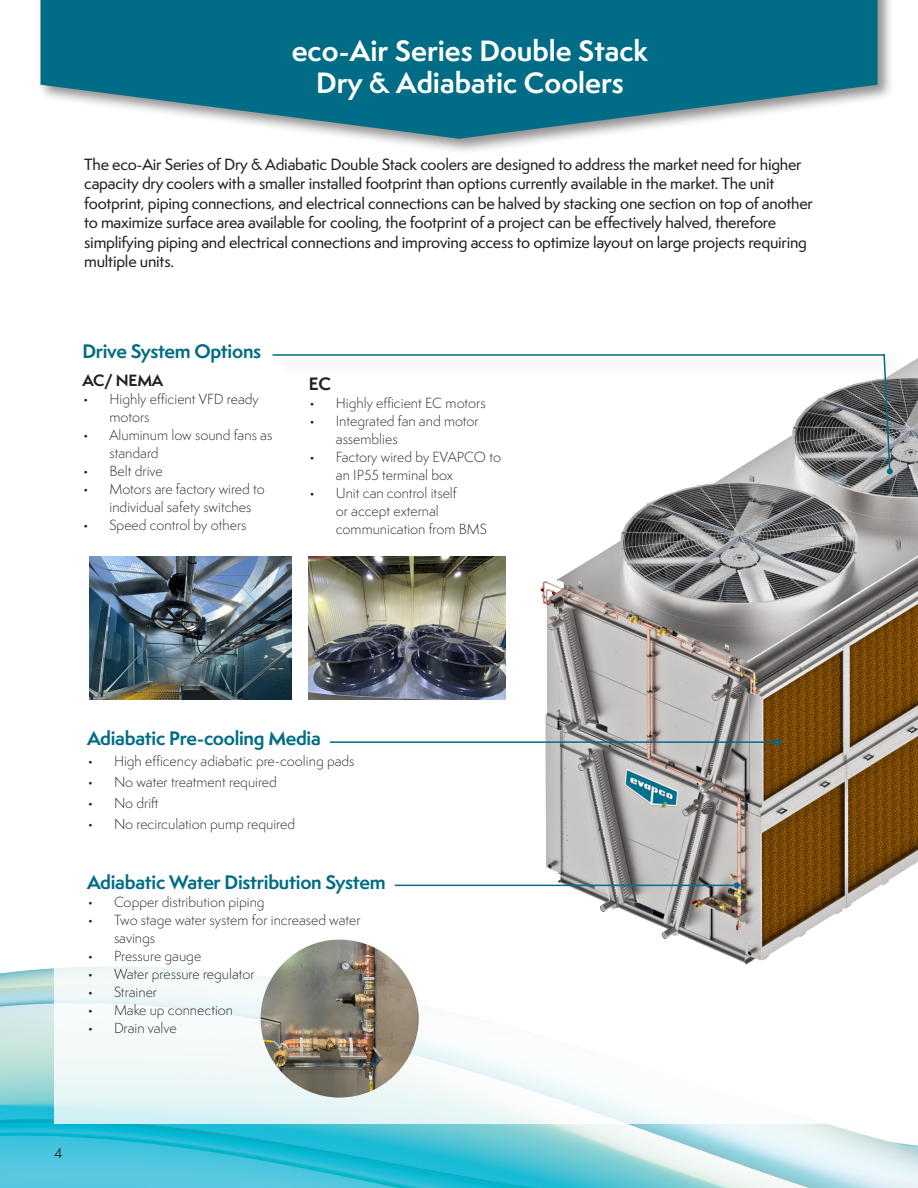
<style>
.page{position:relative;width:918px;height:1188px;background:#fff}
.page>*{position:absolute;margin:0;border:0;box-sizing:border-box;transform-origin:0 0}
.Sub_head_LRW{font:700 27px "Semplicita Pro";color:#fff}
.t1{font:700 18px "Semplicita Pro";letter-spacing:-.015em;color:#006c85}
.t2{font:700 16.5px "Semplicita Pro";color:#231f20}
.t3{font:500 15px/19.5px "Semplicita Pro";letter-spacing:-.015em;color:#231f20}
.t4{font:700 15px "Semplicita Pro";letter-spacing:-.015em;color:#231f20}
.t5{font:300 13.5px/18px "Semplicita Pro";color:#231f20}
.t6{font:13.5px "Semplicita Pro";color:#231f20}
</style>
<div class="page">
<img style="left:0;top:968px;width:918px;height:220px">
<div style="left:55px;top:121px;width:863px;height:1003px;background:#fff"></div>
<div style="left:37px;top:0;width:857px;height:155px;background:#231f20;opacity:.5"></div>
<svg style="left:40px;top:0;width:838px;height:139px;background:#2d8398"></svg>
<img style="left:468px;top:358px;width:450px;height:607px">
<img style="left:90px;top:556px;width:202px;height:144px">
<svg style="left:883px;top:374px;width:10px;height:100px"></svg>
<div style="left:276px;top:356px;width:627px;height:18px;background:#fafafa"></div>
<hr style="left:272px;top:354px;width:613px;height:2px;background:#006c85">
<hr style="left:330px;top:741px;width:448px;height:2px;background:#006c85">
<svg style="left:775px;top:739px;width:6px;height:6px"></svg>
<img style="left:309px;top:556px;width:197px;height:144px">
<img style="left:261px;top:940px;width:158px;height:158px;border-radius:79px">
<hr style="left:395px;top:885px;width:342px;height:1px;background:#006c85">
<svg style="left:734px;top:882px;width:6px;height:6px"></svg>
<p class="Sub_head_LRW" style="left:292px;top:31px;width:358px">eco-Air Series Double Stack</p>
<p class="Sub_head_LRW" style="left:316px;top:63px;width:309px">Dry &amp; Adiabatic Coolers</p>
<p class="t3" style="left:84px;top:154px;width:730px">The eco-Air Series of Dry &amp; Adiabatic Double Stack coolers are designed to address the market need for higher capacity dry coolers with a smaller installed footprint than options currently available in the market. The unit footprint, piping connections, and electrical connections can be halved by stacking one section on top of another to maximize surface area available for cooling, the footprint of a project can be effectively halved, therefore simplifying piping and electrical connections and improving access to optimize layout on large projects requiring multiple units.</p>
<p class="t1" style="left:82px;top:338px;width:180px">Drive System Options</p>
<p class="t4" style="left:82px;top:369px;width:82px">AC/ NEMA</p>
<p class="t5" style="left:110px;top:390px;width:151px;text-indent:-27px">• Highly efficient VFD ready motors</p>
<p class="t5" style="left:110px;top:426px;width:164px;text-indent:-27px">• Aluminum low sound fans as standard</p>
<p class="t5" style="left:82px;top:462px;width:82px">• Belt drive</p>
<p class="t5" style="left:110px;top:480px;width:157px;text-indent:-27px">• Motors are factory wired to individual safety switches</p>
<p class="t5" style="left:82px;top:516px;width:166px">• Speed control by others</p>
<p class="t2" style="left:309px;top:371px;width:24px">EC</p>
<p class="t5" style="left:309px;top:394px;width:178px">• Highly efficient EC motors</p>
<p class="t5" style="left:336px;top:412px;width:144px;text-indent:-27px">• Integrated fan and motor assemblies</p>
<p class="t5" style="left:336px;top:448px;width:167px;text-indent:-27px">• Factory wired by EVAPCO to an IP55 terminal box</p>
<p class="t5" style="left:336px;top:484px;width:153px;text-indent:-27px">• Unit can control itself<br>or accept external communication from BMS</p>
<p class="t1" style="left:87px;top:725px;width:235px">Adiabatic Pre-cooling Media</p>
<p class="t5" style="left:87px;top:752px;width:269px">• High efficency adiabatic pre-cooling pads</p>
<p class="t5" style="left:87px;top:773px;width:191px">• No water treatment required</p>
<p class="t5" style="left:87px;top:794px;width:73px">• No drift</p>
<p class="t5" style="left:87px;top:815px;width:210px">• No recirculation pump required</p>
<p class="t1" style="left:87px;top:869px;width:300px">Adiabatic Water Distribution System</p>
<p class="t5" style="left:87px;top:893px;width:179px">• Copper distribution piping</p>
<p class="t5" style="left:114px;top:911px;width:248px;text-indent:-27px">• Two stage water system for increased water savings</p>
<p class="t5" style="left:87px;top:947px;width:116px">• Pressure gauge</p>
<p class="t5" style="left:87px;top:965px;width:169px">• Water pressure regulator</p>
<p class="t5" style="left:87px;top:983px;width:72px">• Strainer</p>
<p class="t5" style="left:87px;top:1001px;width:148px">• Make up connection</p>
<p class="t5" style="left:87px;top:1019px;width:91px">• Drain valve</p>
<p class="t6" style="left:54px;top:1143px;width:10px">4</p>
</div>
